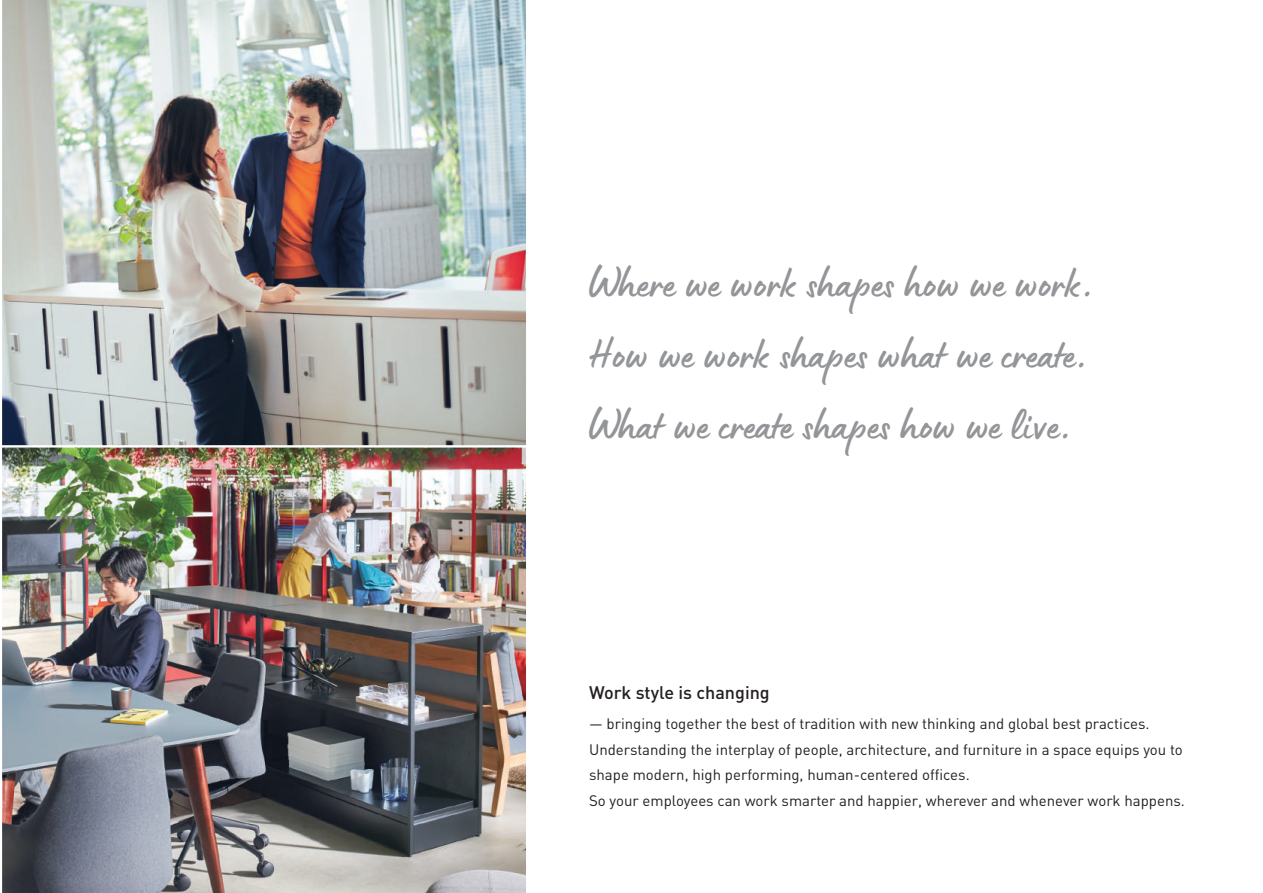
<style>
.page{position:relative;width:1263px;height:893px;background:#fff}
.page>*{position:absolute;margin:0;border:0;box-sizing:border-box;transform-origin:0 0}
.t1{font:45px/71.1px "Lumios Marker";color:#939598}
.t2{font:500 18px "DIN";color:#231f20}
.t3{font:15px/25.5px "DIN";color:#231f20}
</style>
<div class="page">
<img style="left:2px;top:0;width:524px;height:445px">
<img style="left:2px;top:445px;width:524px;height:448px">
<h1 class="t1" style="left:589px;top:245px;width:506px">Where we work shapes how we work.<br>How we work shapes what we create.<br>What we create shapes how we live.</h1>
<p class="t2" style="left:589px;top:681px;width:182px">Work style is changing</p>
<p class="t3" style="left:589px;top:711px;width:597px">— bringing together the best of tradition with new thinking and global best practices.<br>Understanding the interplay of people, architecture, and furniture in a space equips you to shape modern, high performing, human-centered offices.<br>So your employees can work smarter and happier, wherever and whenever work happens.</p>
</div>
